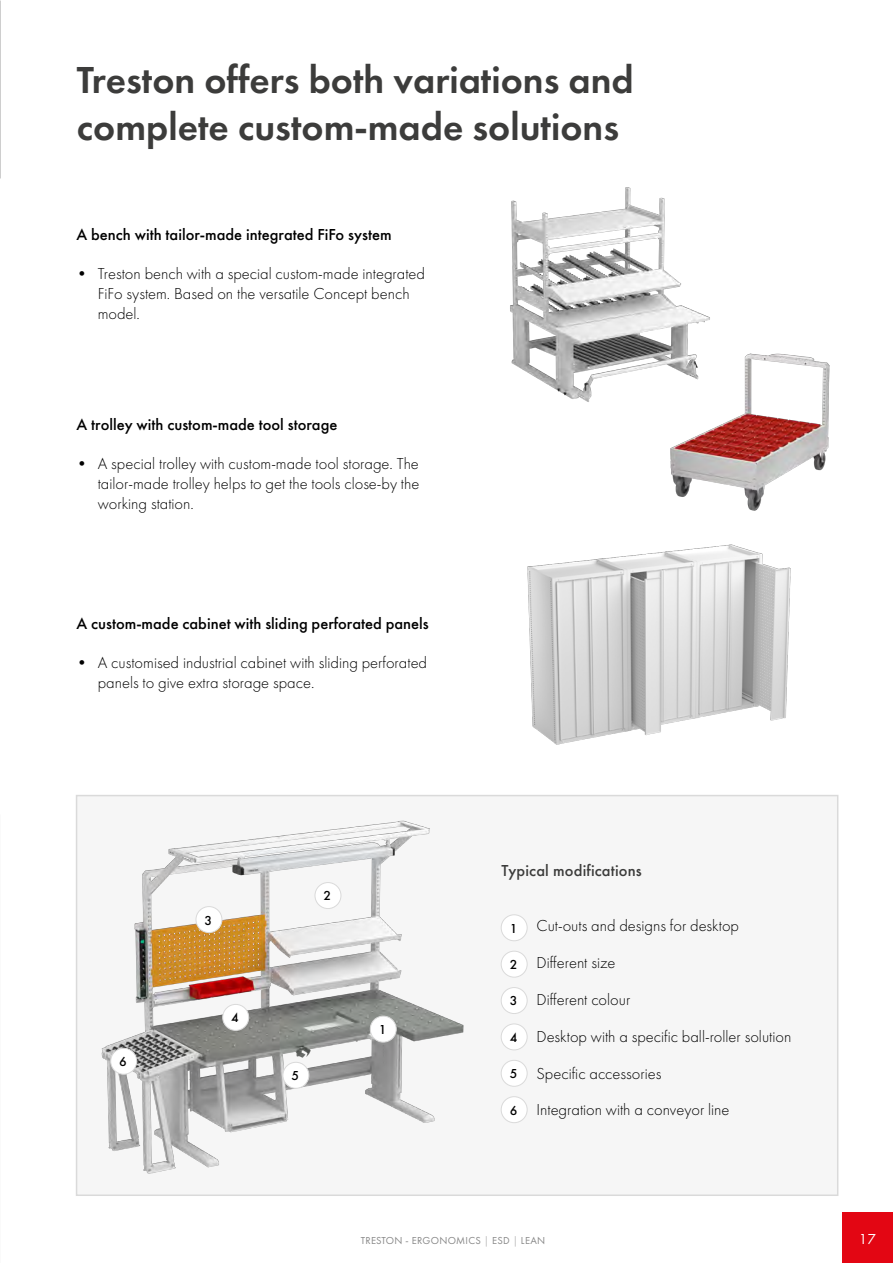
<style>
.page{position:relative;width:893px;height:1263px;background:#fff}
.page>*{position:absolute;margin:0;border:0;box-sizing:border-box;transform-origin:0 0}
.t1{font:39px/46.8px "Futura Demi";color:#3c3c3b}
.t2{font:300 16.5px/19.8px "Futura";color:#000}
.t3{font:500 16.5px "Futura";color:#000}
.t4{font:500 16.5px "Futura";letter-spacing:.01em;color:#3c3c3b}
.t5{font:15px "Futura";color:#fff}
.t6{font:500 13.5px "Futura";color:#000}
.t7{font:10.5px "Futura";letter-spacing:.025em;color:#878787}
.s1{font-weight:300}
</style>
<div class="page">
<div style="left:76px;top:795px;width:762px;height:401px;background:#f6f6f6;border:2px solid #dadada"></div>
<img style="left:101px;top:820px;width:363px;height:354px">
<div style="left:196px;top:906px;width:26px;height:26px;background:#fff;border-radius:50%"></div>
<div style="left:196px;top:906px;width:26px;height:27px;border:1px solid #dadada;border-radius:50%"></div>
<div style="left:370px;top:1016px;width:26px;height:26px;background:#fff;border-radius:50%"></div>
<div style="left:370px;top:1016px;width:27px;height:26px;border:1px solid #dadada;border-radius:50%"></div>
<div style="left:223px;top:1004px;width:26px;height:26px;background:#fff;border-radius:50%"></div>
<div style="left:222px;top:1004px;width:27px;height:27px;border:1px solid #dadada;border-radius:50%"></div>
<div style="left:283px;top:1062px;width:26px;height:26px;background:#fff;border-radius:50%"></div>
<div style="left:282px;top:1062px;width:27px;height:27px;border:1px solid #dadada;border-radius:50%"></div>
<div style="left:111px;top:1048px;width:26px;height:26px;background:#fff;border-radius:50%"></div>
<div style="left:110px;top:1048px;width:27px;height:26px;border:1px solid #dadada;border-radius:50%"></div>
<div style="left:315px;top:882px;width:26px;height:26px;background:#fff;border-radius:50%"></div>
<div style="left:315px;top:882px;width:26px;height:27px;border:1px solid #dadada;border-radius:50%"></div>
<img style="left:527px;top:544px;width:264px;height:201px">
<img style="left:670px;top:353px;width:160px;height:158px">
<img style="left:510px;top:187px;width:203px;height:218px">
<div style="left:842px;top:1212px;width:51px;height:51px;background:#e30613"></div>
<div style="left:501px;top:915px;width:26px;height:26px;background:#fff;border-radius:50%"></div>
<div style="left:501px;top:914px;width:27px;height:27px;border:1px solid #dadada;border-radius:50%"></div>
<div style="left:501px;top:951px;width:26px;height:26px;background:#fff;border-radius:50%"></div>
<div style="left:501px;top:951px;width:27px;height:26px;border:1px solid #dadada;border-radius:50%"></div>
<div style="left:501px;top:987px;width:26px;height:26px;background:#fff;border-radius:50%"></div>
<div style="left:501px;top:987px;width:27px;height:27px;border:1px solid #dadada;border-radius:50%"></div>
<div style="left:501px;top:1024px;width:26px;height:26px;background:#fff;border-radius:50%"></div>
<div style="left:501px;top:1023px;width:27px;height:27px;border:1px solid #dadada;border-radius:50%"></div>
<div style="left:501px;top:1060px;width:26px;height:26px;background:#fff;border-radius:50%"></div>
<div style="left:501px;top:1060px;width:27px;height:27px;border:1px solid #dadada;border-radius:50%"></div>
<div style="left:501px;top:1097px;width:26px;height:26px;background:#fff;border-radius:50%"></div>
<div style="left:501px;top:1096px;width:27px;height:27px;border:1px solid #dadada;border-radius:50%"></div>
<h1 class="t1" style="left:77px;top:57px;width:558px">Treston offers both variations and complete custom-made solutions</h1>
<p class="t3" style="left:77px;top:224px;width:317px">A bench with tailor-made integrated FiFo system</p>
<p class="t2" style="left:98px;top:264px;width:329px;text-indent:-21px">• Treston bench with a special custom-made integrated<br>FiFo system. Based on the versatile Concept bench model.</p>
<p class="t3" style="left:77px;top:415px;width:262px">A trolley with custom-made tool storage</p>
<p class="t2" style="left:98px;top:454px;width:323px;text-align:justify;text-indent:-21px">• A special trolley with custom-made tool storage. The tailor-made trolley helps to get the tools close-by the working station.</p>
<p class="t3" style="left:77px;top:613px;width:354px">A custom-made cabinet with sliding perforated panels</p>
<p class="t2" style="left:98px;top:653px;width:331px;text-indent:-21px">• A customised industrial cabinet with sliding perforated panels to give extra storage space.</p>
<p class="t6" style="left:119px;top:1053px;width:9px">6</p>
<p class="t6" style="left:204px;top:912px;width:9px">3</p>
<p class="t6" style="left:231px;top:1010px;width:9px">4</p>
<p class="t6" style="left:323px;top:888px;width:9px">2</p>
<p class="t6" style="left:291px;top:1067px;width:9px">5</p>
<p class="t6" style="left:379px;top:1021px;width:9px">1</p>
<p class="t4" style="left:501px;top:860px;width:142px">Typical modifications</p>
<p class="t2" style="left:515px;top:916px;width:225px">• Cut-outs and designs for desktop</p>
<p class="t2" style="left:515px;top:953px;width:102px">• Different size</p>
<p class="t2" style="left:515px;top:990px;width:117px">• Different colour</p>
<p class="t2" style="left:515px;top:1026px;width:278px">• Desktop with a specific ball-roller solution</p>
<p class="t2" style="left:515px;top:1063px;width:148px">• Specific accessories</p>
<p class="t2" style="left:515px;top:1100px;width:216px">• Integration with a conveyor line</p>
<p class="t6" style="left:510px;top:920px;width:9px">1</p>
<p class="t6" style="left:510px;top:956px;width:9px">2</p>
<p class="t6" style="left:510px;top:993px;width:9px">3</p>
<p class="t6" style="left:510px;top:1029px;width:9px">4</p>
<p class="t6" style="left:510px;top:1065px;width:9px">5</p>
<p class="t6" style="left:510px;top:1102px;width:9px">6</p>
<p class="t7" style="left:361px;top:1234px;width:186px">TRESTON - ERGONOMICS <span class="s1">|</span> ESD <span class="s1">|</span> LEAN</p>
<p class="t5" style="left:859px;top:1230px;width:19px">17</p>
</div>
